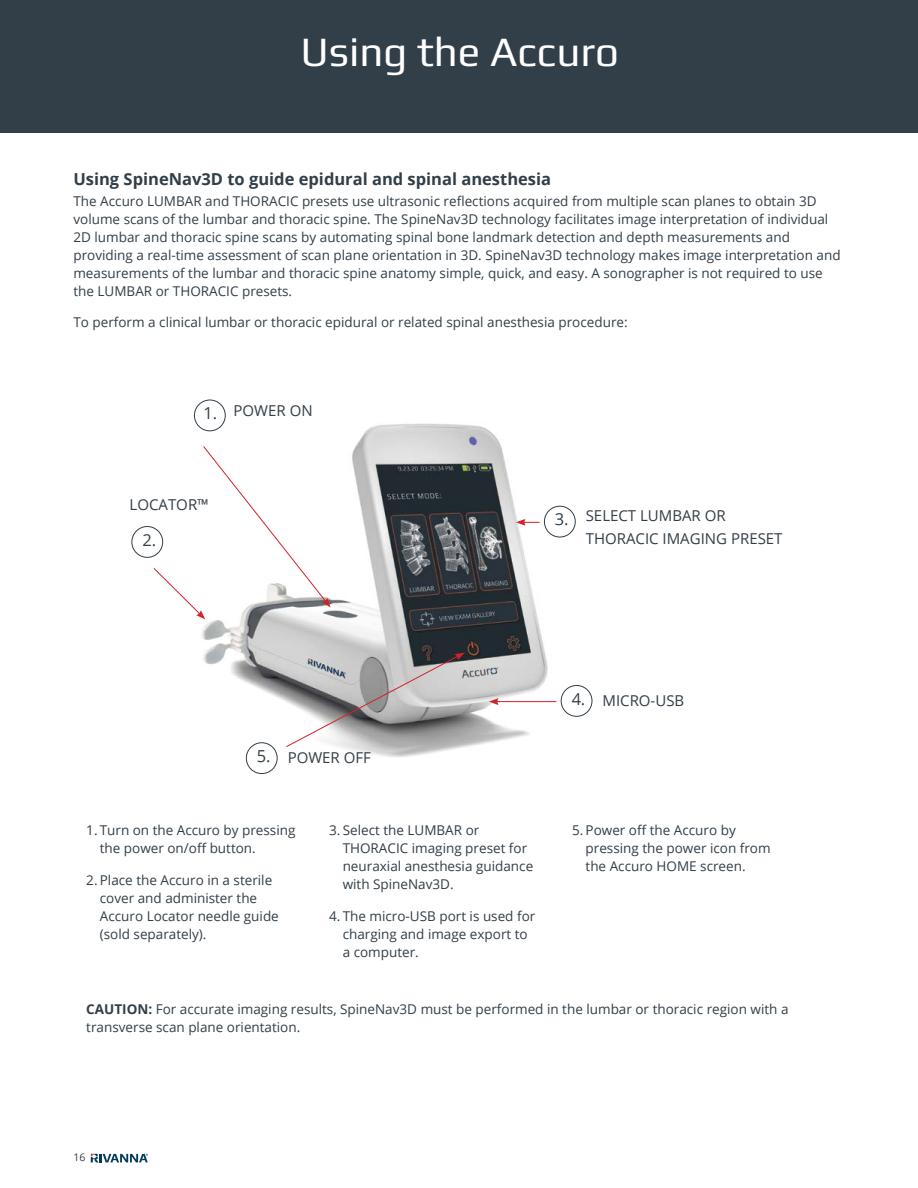
<style>
.page{position:relative;width:918px;height:1188px;background:#fff}
.page>*{position:absolute;margin:0;border:0;box-sizing:border-box;transform-origin:0 0}
.t1{font:42px "Play";color:#fff}
.t2{font:700 16.5px "Open Sans";color:#323e48}
.t3{font:16.5px "Open Sans";color:#323e48}
.t4{font:15px/23.1px "Open Sans";color:#323e48}
.t5{font:13.5px/18px "Open Sans";color:#323e48}
.t6{font:10.5px "Open Sans";color:#323e48}
.s1{font-size:16.5px}
.s2{font-weight:700}
</style>
<div class="page">
<svg style="left:91px;top:1154px;width:57px;height:8px"></svg>
<div style="left:0;top:0;width:918px;height:133px;background:#323e48"></div>
<img style="left:133px;top:411px;width:460px;height:347px">
<div style="left:194px;top:400px;width:31px;height:31px;background:#fff;border-radius:50%"></div>
<div style="left:194px;top:400px;width:32px;height:31px;border:1px solid #323e48;border-radius:50%"></div>
<div style="left:544px;top:506px;width:31px;height:31px;background:#fff;border-radius:50%"></div>
<div style="left:544px;top:506px;width:32px;height:31px;border:1px solid #323e48;border-radius:50%"></div>
<svg style="left:516px;top:519px;width:24px;height:7px"></svg>
<div style="left:132px;top:527px;width:31px;height:30px;background:#fff;border-radius:50%"></div>
<div style="left:131px;top:526px;width:32px;height:32px;border:1px solid #323e48;border-radius:50%"></div>
<svg style="left:153px;top:445px;width:178px;height:174px"></svg>
<div style="left:561px;top:685px;width:31px;height:31px;background:#fff;border-radius:50%"></div>
<div style="left:561px;top:685px;width:31px;height:32px;border:1px solid #323e48;border-radius:50%"></div>
<hr style="left:496px;top:701px;width:60px;height:1px;background:#d2232a">
<svg style="left:489px;top:698px;width:10px;height:7px"></svg>
<div style="left:246px;top:743px;width:31px;height:31px;background:#fff;border-radius:50%"></div>
<div style="left:246px;top:742px;width:32px;height:32px;border:1px solid #323e48;border-radius:50%"></div>
<svg style="left:285px;top:653px;width:180px;height:95px;background:#afadae"></svg>
<h1 class="t1" style="left:300px;top:26px;width:320px">Using the Accuro</h1>
<p class="t2" style="left:73px;top:168px;width:479px">Using SpineNav3D to guide epidural and spinal anesthesia</p>
<p class="t5" style="left:73px;top:191px;width:769px">The Accuro LUMBAR and THORACIC presets use ultrasonic reflections acquired from multiple scan planes to obtain 3D volume scans of the lumbar and thoracic spine. The SpineNav3D technology facilitates image interpretation of individual 2D lumbar and thoracic spine scans by automating spinal bone landmark detection and depth measurements and providing a real-time assessment of scan plane orientation in 3D. SpineNav3D technology makes image interpretation and measurements of the lumbar and thoracic spine anatomy simple, quick, and easy. A sonographer is not required to use the LUMBAR or THORACIC presets.</p>
<p class="t5" style="left:73px;top:313px;width:556px">To perform a clinical lumbar or thoracic epidural or related spinal anesthesia procedure:</p>
<p class="t3" style="left:203px;top:402px;width:15px">1.</p>
<p class="t4" style="left:234px;top:398px;width:81px">POWER ON</p>
<p class="t4" style="left:130px;top:493px;width:81px">LOCATOR™</p>
<p class="t3" style="left:142px;top:528px;width:15px">2.</p>
<p class="t3" style="left:555px;top:508px;width:15px">3.</p>
<p class="t4" style="left:586px;top:503px;width:198px">SELECT LUMBAR OR<br>THORACIC IMAGING PRESET</p>
<p class="t4" style="left:257px;top:746px;width:116px"><span class="s1">5.</span> POWER OFF</p>
<p class="t5" style="left:100px;top:821px;width:197px;text-indent:-14px">1. Turn on the Accuro by pressing the power on/off button.</p>
<p class="t5" style="left:100px;top:871px;width:181px;text-indent:-14px">2. Place the Accuro in a sterile cover and administer the<br>Accuro Locator needle guide (sold separately).</p>
<p class="t5" style="left:343px;top:821px;width:192px;text-indent:-14px">3. Select the LUMBAR or<br>THORACIC imaging preset for neuraxial anesthesia guidance with SpineNav3D.</p>
<p class="t5" style="left:343px;top:907px;width:194px;text-indent:-14px">4. The micro-USB port is used for charging and image export to a computer.</p>
<p class="t4" style="left:572px;top:688px;width:114px"><span class="s1">4.</span> MICRO-USB</p>
<p class="t5" style="left:586px;top:821px;width:187px;text-indent:-14px">5. Power off the Accuro by pressing the power icon from the Accuro HOME screen.</p>
<p class="t5" style="left:86px;top:999px;width:704px"><span class="s2">CAUTION:</span> For accurate imaging results, SpineNav3D must be performed in the lumbar or thoracic region with a transverse scan plane orientation.</p>
<p class="t6" style="left:74px;top:1150px;width:14px">16</p>
</div>
